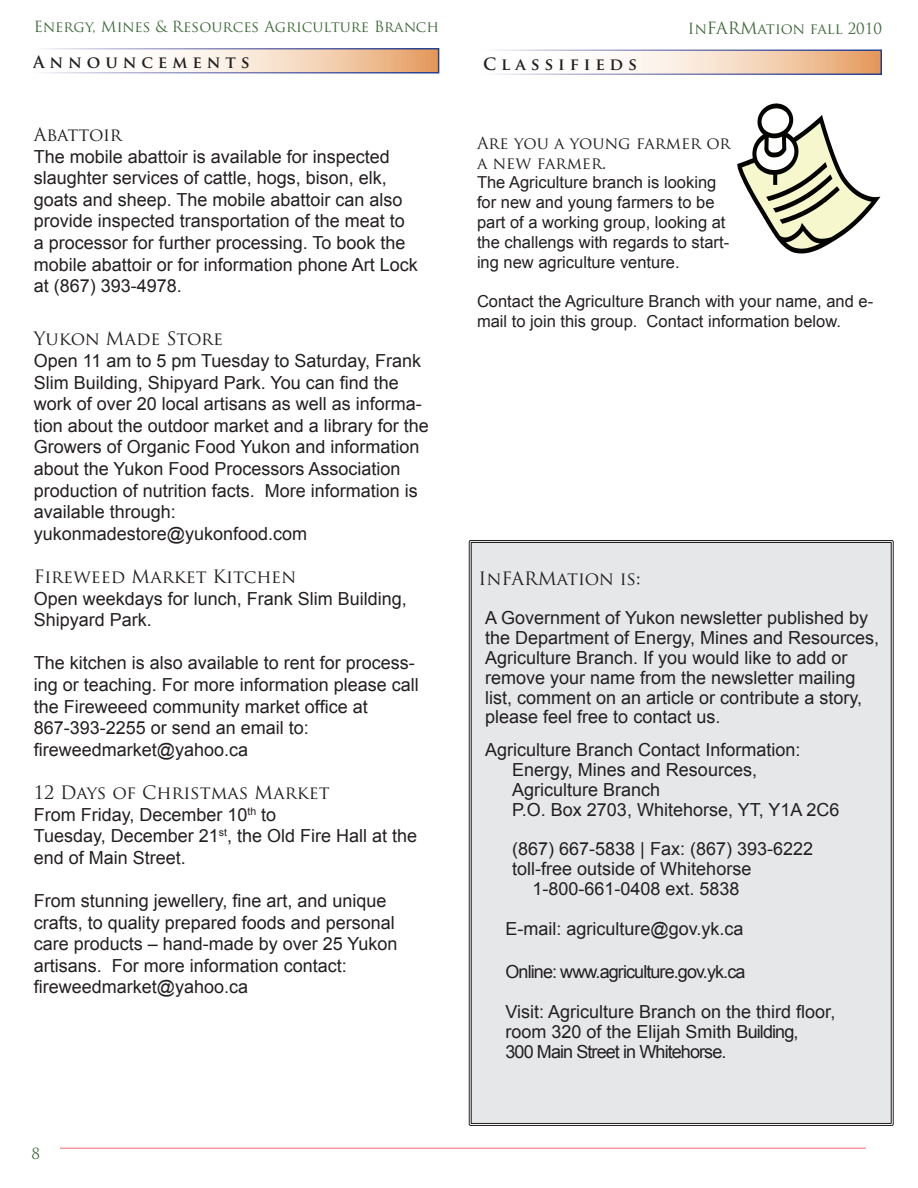
<style>
.page{position:relative;width:918px;height:1188px;background:#fff}
.page>*{position:absolute;margin:0;border:0;box-sizing:border-box;transform-origin:0 0}
.t1{font:18px/21.6px "Arial";color:#231f20}
.t2{font:18px "Trajan Pro";color:#231f20}
.t3{font:18px/19.8px "Arial";letter-spacing:-.05em;color:#231f20}
.t4{font:18px "Trajan Pro";letter-spacing:-.02em;color:#231f20}
.t5{font:16.5px/19.8px "Arial";color:#231f20}
.t6{font:16.5px/19.8px "Trajan Pro";color:#231f20}
.t7{font:700 16.5px "Trajan Pro";letter-spacing:.3em;color:#231f20}
.t8{font:15px "Trajan Pro";color:#3f6b3a}
.s1{font-size:16.5px}
</style>
<div class="page">
<hr style="left:60px;top:1148px;width:806px;height:1px;background:#ee3a41">
<svg style="left:171px;top:51px;width:265px;height:20px"></svg>
<div style="left:32px;top:48px;width:407px;height:26px;border:2px solid #fff"></div>
<div style="left:468px;top:540px;width:426px;height:586px;background:#e6e7e9"></div>
<svg style="left:619px;top:53px;width:260px;height:19px"></svg>
<div style="left:482px;top:50px;width:400px;height:25px;border:2px solid #fff"></div>
<svg style="left:737px;top:103px;width:144px;height:150px"></svg>
<p class="t8" style="left:34px;top:17px;width:407px">Energy, Mines &amp; Resources Agriculture Branch</p>
<p class="t8" style="left:688px;top:19px;width:196px">In<span class="s1">FARM</span>ation fall 2010</p>
<p class="t7" style="left:33px;top:52px;width:218px">Announcements</p>
<p class="t4" style="left:34px;top:123px;width:90px">Abattoir</p>
<p class="t1" style="left:34px;top:146px;width:386px">The mobile abattoir is available for inspected slaughter services of cattle, hogs, bison, elk, goats and sheep. The mobile abattoir can also provide inspected transportation of the meat to a processor for further processing. To book the mobile abattoir or for information phone Art Lock at (867) 393-4978.</p>
<p class="t2" style="left:34px;top:327px;width:191px">Yukon Made Store</p>
<p class="t1" style="left:34px;top:350px;width:397px">Open 11 am to 5 pm Tuesday to Saturday, Frank Slim Building, Shipyard Park. You can find the work of over 20 local artisans as well as informa&shy;tion about the outdoor market and a library for the Growers of Organic Food Yukon and information about the Yukon Food Processors Association production of nutrition facts. More information is available through: yukonmadestore@yukonfood.com</p>
<p class="t2" style="left:34px;top:565px;width:264px">Fireweed Market Kitchen</p>
<p class="t1" style="left:34px;top:588px;width:375px">Open weekdays for lunch, Frank Slim Building,<br>Shipyard Park.</p>
<p class="t1" style="left:34px;top:652px;width:387px">The kitchen is also available to rent for process&shy;ing or teaching. For more information please call the Fireweeed community market office at 867-393-2255 or send an email to: fireweedmarket@yahoo.ca</p>
<p class="t2" style="left:34px;top:781px;width:298px">12 Days of Christmas Market</p>
<p class="t1" style="left:34px;top:804px;width:385px">From Friday, December 10<sup>th</sup> to<br>Tuesday, December 21<sup>st</sup>, the Old Fire Hall at the end of Main Street.</p>
<p class="t1" style="left:34px;top:890px;width:365px">From stunning jewellery, fine art, and unique crafts, to quality prepared foods and personal care products – hand-made by over 25 Yukon artisans. For more information contact: fireweedmarket@yahoo.ca</p>
<p class="t8" style="left:32px;top:1144px;width:10px">8</p>
<p class="t7" style="left:483px;top:54px;width:156px">Classifieds</p>
<p class="t6" style="left:477px;top:133px;width:255px">Are you a young farmer or a new farmer.</p>
<p class="t5" style="left:477px;top:173px;width:254px">The Agriculture branch is looking for new and young farmers to be part of a working group, looking at the challengs with regards to start&shy;ing new agriculture venture.</p>
<p class="t5" style="left:477px;top:292px;width:398px">Contact the Agriculture Branch with your name, and e&shy;mail to join this group. Contact information below.</p>
<p class="t2" style="left:478px;top:567px;width:164px">InFARMation is:</p>
<p class="t1" style="left:485px;top:608px;width:395px;line-height:19.8px">A Government of Yukon newsletter published by the Department of Energy, Mines and Resources, Agriculture Branch. If you would like to add or remove your name from the newsletter mailing list, comment on an article or contribute a story, please feel free to contact us.</p>
<p class="t1" style="left:512px;top:740px;width:329px;line-height:19.8px;text-indent:-27px">Agriculture Branch Contact Information:<br>Energy, Mines and Resources,<br>Agriculture Branch<br>P.O. Box 2703, Whitehorse, YT, Y1A 2C6</p>
<p class="t1" style="left:512px;top:839px;width:302px">(867) 667-5838 | Fax: (867) 393-6222</p>
<p class="t1" style="left:512px;top:858px;width:241px">toll-free outside of Whitehorse</p>
<p class="t1" style="left:532px;top:878px;width:209px">1-800-661-0408 ext. 5838</p>
<p class="t1" style="left:506px;top:918px;width:240px">E-mail: agriculture@gov.yk.ca</p>
<p class="t1" style="left:506px;top:953px;width:331px;line-height:39.6px">Online: www.agriculture.gov.yk.ca<br>Visit: Agriculture Branch on the third floor,</p>
<p class="t3" style="left:506px;top:1022px;width:294px">room 320 of the Elijah Smith Building,<br>300 Main Street in Whitehorse.</p>
</div>
